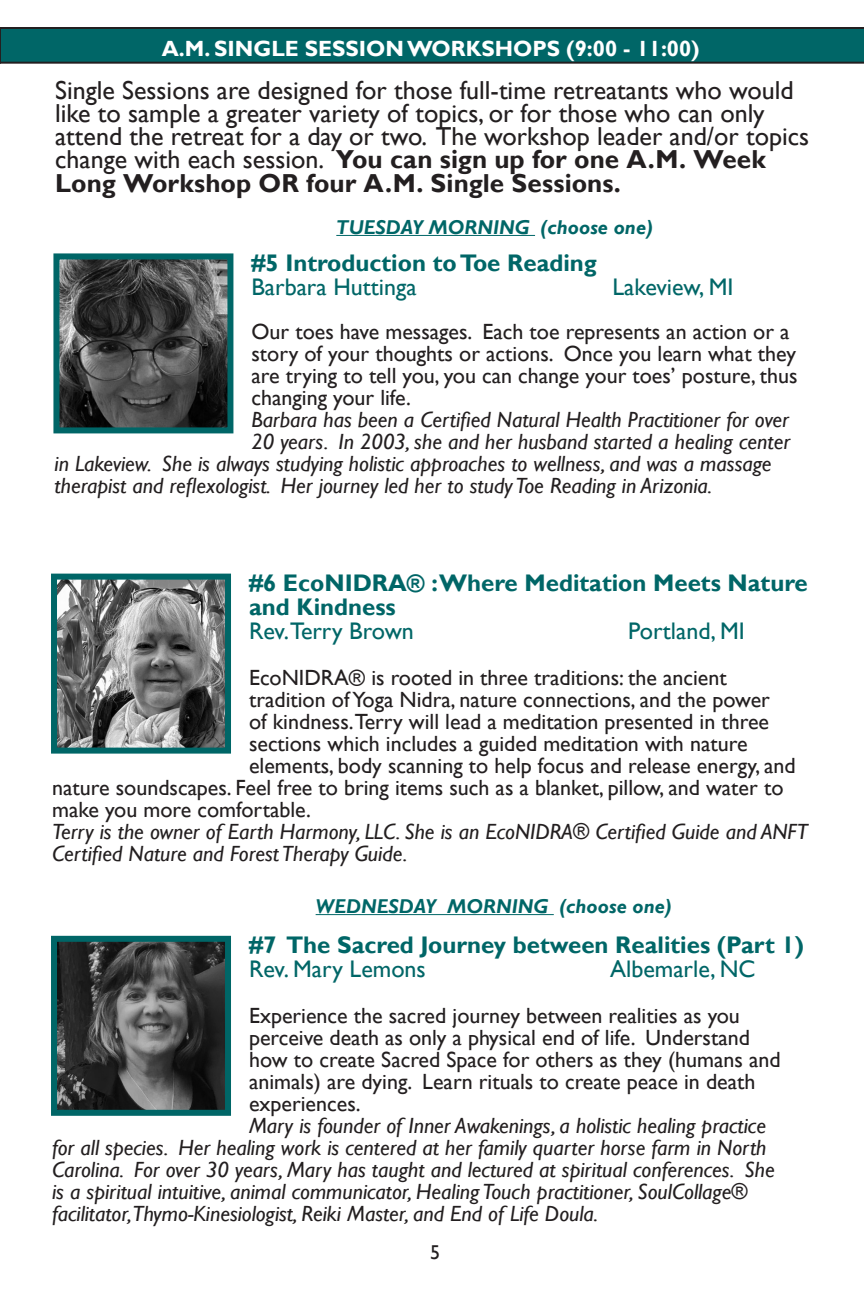
<style>
.page{position:relative;width:864px;height:1296px;background:#fff}
.page>*{position:absolute;margin:0;border:0;box-sizing:border-box;transform-origin:0 0}
.t1{font:26px/23.2px "Gill Sans";color:#231f20}
.Workshops{font:700 24px/24px "Gill Sans";color:#006667}
.Workshops-2{font:24px "Gill Sans";color:#006667}
.Workshops-3{font:22px/22px "Gill Sans";color:#231f20}
.Workshops-4{font:italic 22px/22px "Gill Sans";color:#231f20}
.t2{font:700 22px "Gill Sans";color:#fff}
.t3{font:italic 700 20px "Gill Sans";color:#006667}
.t4{font:20px "Gill Sans";color:#231f20}
.s1{font-weight:700}
</style>
<div class="page">
<svg style="left:0;top:27px;width:864px;height:37px;background:#065f60"></svg>
<img style="left:60px;top:260px;width:166px;height:166px">
<div style="left:53px;top:253px;width:180px;height:180px;border:6px solid #006667"></div>
<img style="left:58px;top:581px;width:166px;height:166px">
<div style="left:51px;top:574px;width:180px;height:180px;border:6px solid #006667"></div>
<hr style="left:336px;top:235px;width:199px;height:1px;background:#006667">
<img style="left:58px;top:943px;width:166px;height:166px">
<div style="left:51px;top:936px;width:180px;height:180px;border:6px solid #006667"></div>
<hr style="left:316px;top:914px;width:238px;height:1px;background:#006667">
<p class="t2" style="left:162px;top:35px;width:539px">A.M. SINGLE SESSION WORKSHOPS (9:00 - 11:00)</p>
<p class="t1" style="left:55px;top:79px;width:756px">Single Sessions are designed for those full-time retreatants who would like to sample a greater variety of topics, or for those who can only attend the retreat for a day or two. The workshop leader and/or topics change with each session. <span class="s1">You can sign up for one A.M. Week Long Workshop OR four A.M. Single Sessions.</span></p>
<p class="t3" style="left:336px;top:216px;width:318px">TUESDAY MORNING (choose one)</p>
<p class="Workshops" style="left:251px;top:251px;width:347px">#5 Introduction to Toe Reading</p>
<p class="Workshops-2" style="left:251px;top:273px;width:167px">Barbara Huttinga</p>
<p class="Workshops-2" style="left:613px;top:273px;width:122px">Lakeview, MI</p>
<p class="Workshops-3" style="left:251px;top:321px;width:548px">Our toes have messages. Each toe represents an action or a story of your thoughts or actions. Once you learn what they are trying to tell you, you can change your toes’ posture, thus changing your life.</p>
<p class="Workshops-4" style="left:251px;top:409px;width:539px">Barbara has been a Certified Natural Health Practitioner for over</p>
<p class="Workshops-4" style="left:251px;top:431px;width:540px">20 years. In 2003, she and her husband started a healing center</p>
<p class="Workshops-4" style="left:55px;top:453px;width:718px">in Lakeview. She is always studying holistic approaches to wellness, and was a massage</p>
<p class="Workshops-4" style="left:55px;top:475px;width:659px">therapist and reflexologist. Her journey led her to study Toe Reading in Arizonia.</p>
<p class="Workshops" style="left:249px;top:571px;width:560px">#6 EcoNIDRA® :Where Meditation Meets Nature and Kindness</p>
<p class="Workshops-2" style="left:249px;top:617px;width:166px">Rev.Terry Brown</p>
<p class="Workshops-2" style="left:628px;top:617px;width:118px">Portland, MI</p>
<p class="Workshops-3" style="left:249px;top:667px;width:479px">EcoNIDRA® is rooted in three traditions: the ancient</p>
<p class="Workshops-3" style="left:249px;top:689px;width:522px">tradition of Yoga Nidra, nature connections, and the power</p>
<p class="Workshops-3" style="left:249px;top:711px;width:522px">of kindness.Terry will lead a meditation presented in three</p>
<p class="Workshops-3" style="left:249px;top:733px;width:500px">sections which includes a guided meditation with nature</p>
<p class="Workshops-3" style="left:249px;top:755px;width:548px">elements, body scanning to help focus and release energy, and</p>
<p class="Workshops-3" style="left:52px;top:777px;width:733px">nature soundscapes. Feel free to bring items such as a blanket, pillow, and water to</p>
<p class="Workshops-3" style="left:52px;top:799px;width:260px">make you more comfortable.</p>
<p class="Workshops-4" style="left:52px;top:821px;width:757px">Terry is the owner of Earth Harmony, LLC. She is an EcoNIDRA® Certified Guide and ANFT<br>Certified Nature and Forest Therapy Guide.</p>
<p class="t3" style="left:316px;top:895px;width:358px">WEDNESDAY MORNING (choose one)</p>
<p class="Workshops" style="left:249px;top:933px;width:557px">#7 The Sacred Journey between Realities (Part 1)</p>
<p class="Workshops-2" style="left:249px;top:955px;width:178px">Rev. Mary Lemons</p>
<p class="Workshops-2" style="left:610px;top:955px;width:147px">Albemarle, NC</p>
<p class="Workshops-3" style="left:249px;top:1005px;width:533px">Experience the sacred journey between realities as you perceive death as only a physical end of life. Understand how to create Sacred Space for others as they (humans and animals) are dying. Learn rituals to create peace in death experiences.</p>
<p class="Workshops-4" style="left:52px;top:1115px;width:724px;text-indent:197px">Mary is founder of Inner Awakenings, a holistic healing practice for all species. Her healing work is centered at her family quarter horse farm in North Carolina. For over 30 years, Mary has taught and lectured at spiritual conferences. She is a spiritual intuitive, animal communicator, Healing Touch practitioner, SoulCollage® facilitator,Thymo-Kinesiologist, Reiki Master, and End of Life Doula.</p>
<p class="t4" style="left:430px;top:1240px;width:11px">5</p>
</div>
